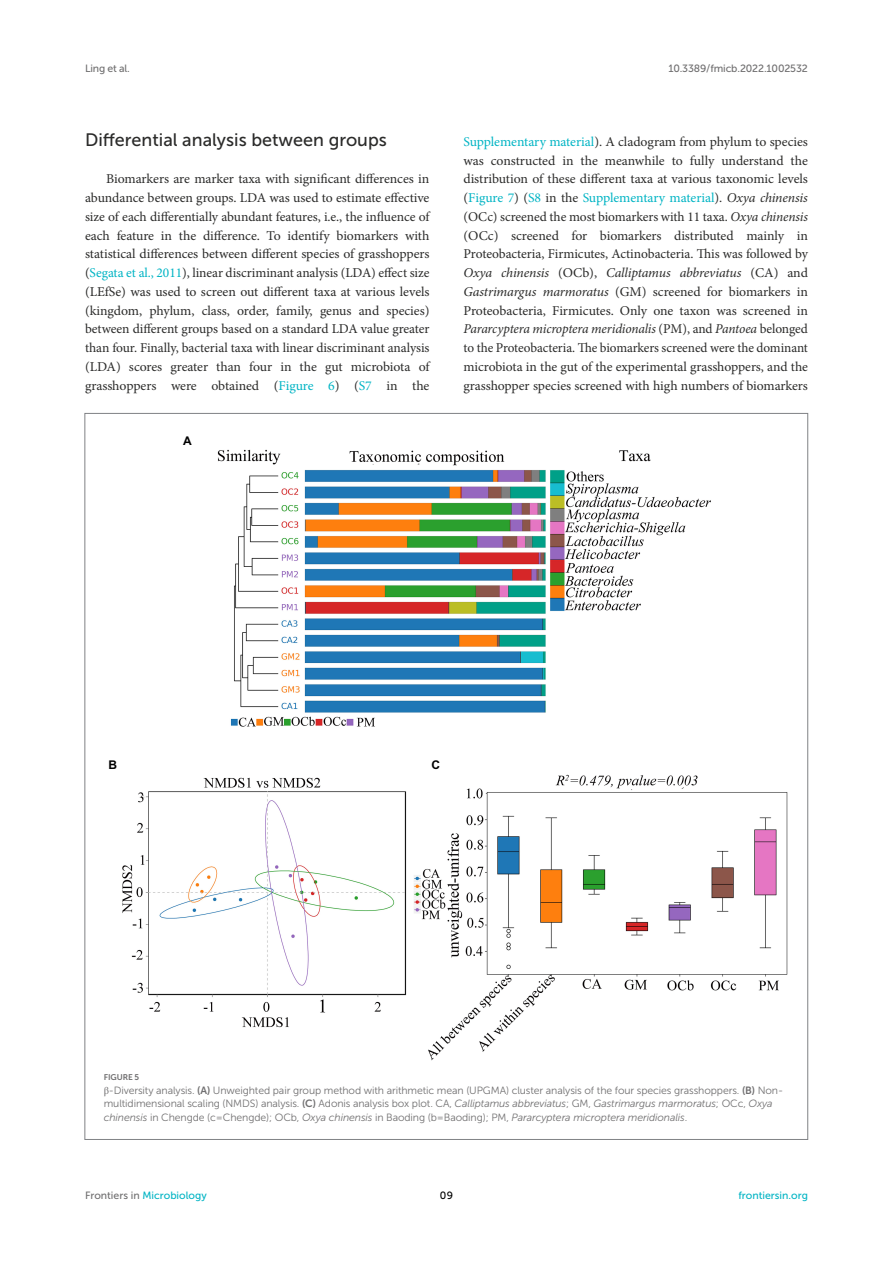
<style>
.page{position:relative;width:893px;height:1263px;background:#fff}
.page>*{position:absolute;margin:0;border:0;box-sizing:border-box;transform-origin:0 0}
.HEAD_2{font:18px "Museo Sans 500";color:#2b2b2a}
.TEXT_FLUSH{font:13.5px/18.8px "Minion Pro";letter-spacing:-.005em;color:#2b2b2a;text-align:justify}
.t1{font:700 12px "Arial";color:#000}
.FIG_LEG{font:10.5px/13.5px "Museo Sans 300";letter-spacing:-.01em;color:#706f70}
.t2{font:10.5px "Museo Sans 500";color:#00b4c4}
.t3{font:10.5px "Museo Sans 500";letter-spacing:-.015em;color:#706f70}
.t4{font:10.5px "Museo Sans 500";color:#000}
.FIG_HD{font:8.25px "Museo Sans 700";letter-spacing:-.01em;color:#706f70}
.s1{color:#00b4c4}
.s2{font-style:italic}
.s3{font-family:"STIX General"}
.s4{font-family:"Museo Sans 700"}
.s5{color:#706f70}
</style>
<div class="page">
<img style="left:122px;top:449px;width:666px;height:612px">
<p class="t3" style="left:85px;top:63px;width:46px">Ling et al.</p>
<p class="t3" style="left:668px;top:63px;width:141px">10.3389/fmicb.2022.1002532</p>
<p class="HEAD_2" style="left:85px;top:130px;width:303px">Differential analysis between groups</p>
<p class="TEXT_FLUSH" style="left:85px;top:170px;width:346px;text-indent:21px">Biomarkers are marker taxa with significant differences in abundance between groups. LDA was used to estimate effective size of each differentially abundant features, i.e., the influence of each feature in the difference. To identify biomarkers with statistical differences between different species of grasshoppers (<span class="s1">Segata et al., 2011</span>), linear discriminant analysis (LDA) effect size (LEfSe) was used to screen out different taxa at various levels (kingdom, phylum, class, order, family, genus and species) between different groups based on a standard LDA value greater than four. Finally, bacterial taxa with linear discriminant analysis (LDA) scores greater than four in the gut microbiota of grasshoppers were obtained (<span class="s1">Figure 6</span>) (<span class="s1">S7</span> in the</p>
<p class="t1" style="left:183px;top:432px;width:10px">A</p>
<p class="TEXT_FLUSH" style="left:463px;top:132px;width:346px"><span class="s1">Supplementary material</span>). A cladogram from phylum to species was constructed in the meanwhile to fully understand the distribution of these different taxa at various taxonomic levels (<span class="s1">Figure 7</span>) (<span class="s1">S8</span> in the <span class="s1">Supplementary material</span>). <span class="s2">Oxya chinensis </span>(OCc) screened the most biomarkers with 11 taxa. <span class="s2">Oxya chinensis </span>(OCc) screened for biomarkers distributed mainly in Proteobacteria, Firmicutes, Actinobacteria. This was followed by <span class="s2">Oxya chinensis</span> (OCb), <span class="s2">Calliptamus abbreviatus</span> (CA) and <span class="s2">Gastrimargus marmoratus</span> (GM) screened for biomarkers in Proteobacteria, Firmicutes. Only one taxon was screened in <span class="s2">Pararcyptera microptera meridionalis</span> (PM), and <span class="s2">Pantoea</span> belonged to the Proteobacteria. The biomarkers screened were the dominant microbiota in the gut of the experimental grasshoppers, and the grasshopper species screened with high numbers of biomarkers</p>
<p class="t1" style="left:108px;top:756px;width:10px">B</p>
<p class="t1" style="left:432px;top:756px;width:10px">C</p>
<p class="FIG_HD" style="left:104px;top:1072px;width:37px">FIGURE 5</p>
<p class="FIG_LEG" style="left:104px;top:1083px;width:681px"><span class="s3">β</span>-Diversity analysis. <span class="s4">(A)</span> Unweighted pair group method with arithmetic mean (UPGMA) cluster analysis of the four species grasshoppers. <span class="s4">(B)</span> Non&shy;multidimensional scaling (NMDS) analysis. <span class="s4">(C)</span> Adonis analysis box plot. CA, <span class="s2">Calliptamus abbreviatus</span>; GM, <span class="s2">Gastrimargus marmoratus</span>; OCc, <span class="s2">Oxya chinensis</span> in Chengde (c = Chengde); OCb, <span class="s2">Oxya chinensis</span> in Baoding (b = Baoding); PM, <span class="s2">Pararcyptera microptera meridionalis</span>.</p>
<p class="t2" style="left:85px;top:1190px;width:123px"><span class="s5">Frontiers in</span> Microbiology</p>
<p class="t4" style="left:440px;top:1190px;width:15px">09</p>
<p class="t2" style="left:738px;top:1190px;width:71px">frontiersin.org</p>
</div>
